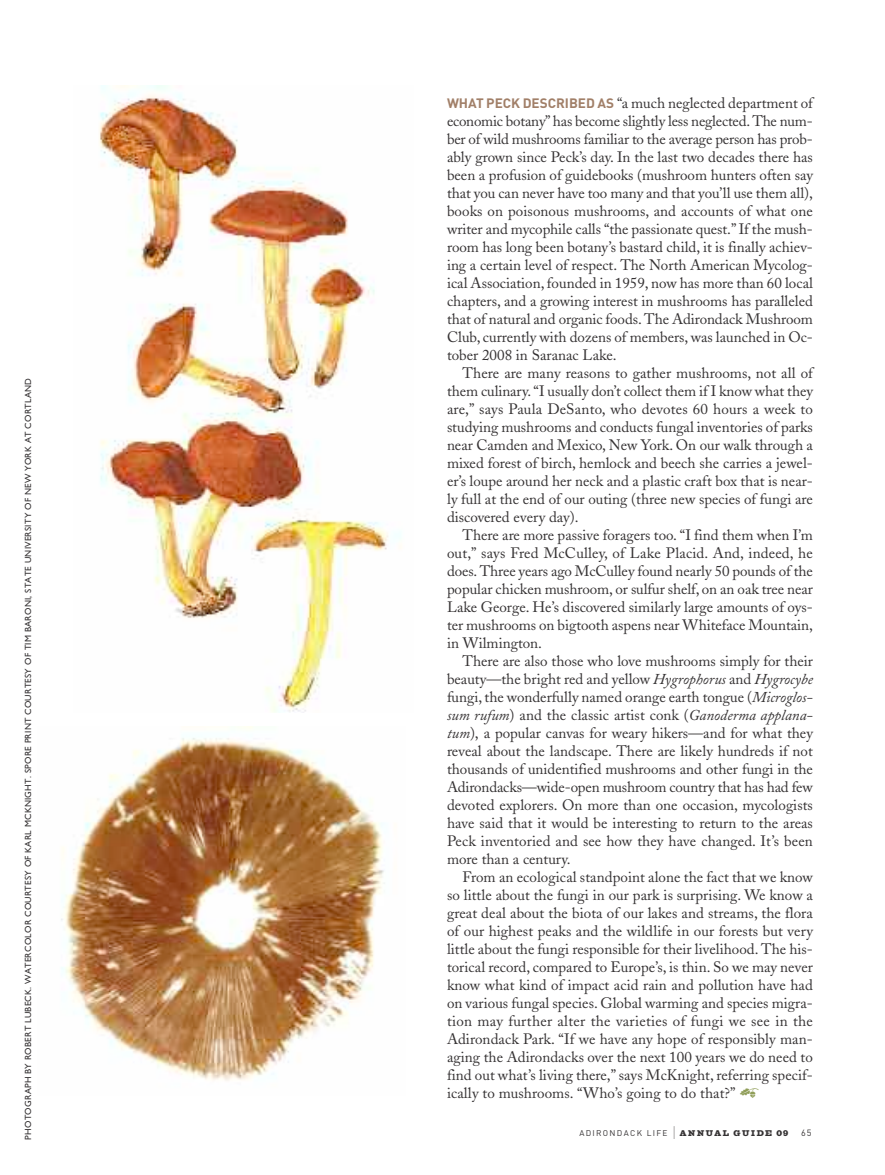
<style>
.page{position:relative;width:885px;height:1175px;background:#fff}
.page>*{position:absolute;margin:0;border:0;box-sizing:border-box;transform-origin:0 0}
.t1{font:15px/18px "Adobe Caslon";color:#343132;text-align:justify}
.t2{font:9px "Gill Sans";letter-spacing:.025em;color:#343132}
.t3{font:9px "DIN";color:#343132}
.t4{font:8.25px "DIN";letter-spacing:.155em;color:#343132}
.s1{font-family:"DIN";font-weight:700;font-size:13.5px;color:#a17f68}
.s2{font-style:italic}
.s3{font-family:"Helvetica Neue";font-weight:200;font-size:18px}
.s4{font-family:"Giza Three Five"}
</style>
<div class="page">
<img style="left:99px;top:86px;width:302px;height:626px">
<img style="left:61px;top:726px;width:324px;height:355px">
<p class="t2" style="left:23px;top:1139px;width:763px;rotate:-90deg">PHOTOGRAPH BY ROBERT LUBECK. WATERCOLOR COURTESY OF KARL MCKNIGHT. SPORE PRINT COURTESY OF TIM BARONI, STATE UNIVERSITY OF NEW YORK AT CORTLAND</p>
<p class="t1" style="left:447px;top:94px;width:367px"><span class="s1">WHAT PECK DESCRIBED AS</span> “a much neglected department of economic botany” has become slightly less neglected. The num&shy;ber ofwild mushrooms familiar to the average person has prob&shy;ably grown since Peck’s day. In the last two decades there has been a profusion of guidebooks (mushroom hunters often say that you can never have too many and that you’ll use them all), books on poisonous mushrooms, and accounts of what one writer and mycophile calls “the passionate quest.” If the mush&shy;room has long been botany’s bastard child, it is finally achiev&shy;ing a certain level of respect. The North American Mycolog&shy;ical Association, founded in 1959, now has more than 60 local chapters, and a growing interest in mushrooms has paralleled that of natural and organic foods. The Adirondack Mushroom Club, currently with dozens of members, was launched in Oc&shy;tober 2008 in Saranac Lake.</p>
<p class="t1" style="left:447px;top:364px;width:367px;text-indent:16px">There are many reasons to gather mushrooms, not all of them culinary. “I usually don’t collect them if I know what they are,” says Paula DeSanto, who devotes 60 hours a week to studying mushrooms and conducts fungal inventories of parks near Camden and Mexico, New York. On our walk through a mixed forest of birch, hemlock and beech she carries a jewel&shy;er’s loupe around her neck and a plastic craft box that is near&shy;ly full at the end of our outing (three new species of fungi are discovered every day).</p>
<p class="t1" style="left:447px;top:526px;width:367px;text-indent:16px">There are more passive foragers too. “I find them when I’m out,” says Fred McCulley, of Lake Placid. And, indeed, he does. Three years ago McCulley found nearly 50 pounds of the popular chicken mushroom, or sulfur shelf, on an oak tree near Lake George. He’s discovered similarly large amounts of oys&shy;ter mushrooms on bigtooth aspens near Whiteface Mountain, in Wilmington.</p>
<p class="t1" style="left:447px;top:652px;width:367px;text-indent:16px">There are also those who love mushrooms simply for their beauty—the bright red and yellow <span class="s2">Hygrophorus</span> and <span class="s2">Hygrocybe </span>fungi, the wonderfully named orange earth tongue (<span class="s2">Microglos&shy;sum rufum</span>) and the classic artist conk (<span class="s2">Ganoderma applana&shy;tum</span>), a popular canvas for weary hikers—and for what they reveal about the landscape. There are likely hundreds if not thousands of unidentified mushrooms and other fungi in the Adirondacks—wide-open mushroom country that has had few devoted explorers. On more than one occasion, mycologists have said that it would be interesting to return to the areas Peck inventoried and see how they have changed. It’s been more than a century.</p>
<p class="t1" style="left:447px;top:868px;width:367px;text-indent:16px">From an ecological standpoint alone the fact that we know so little about the fungi in our park is surprising. We know a great deal about the biota of our lakes and streams, the flora of our highest peaks and the wildlife in our forests but very little about the fungi responsible for their livelihood. The his&shy;torical record, compared to Europe’s, is thin. So we may never know what kind of impact acid rain and pollution have had on various fungal species. Global warming and species migra&shy;tion may further alter the varieties of fungi we see in the Adirondack Park. “If we have any hope of responsibly man&shy;aging the Adirondacks over the next 100 years we do need to find out what’s living there,” says McKnight, referring specif&shy;ically to mushrooms. “Who’s going to do that?”</p>
<p class="t4" style="left:579px;top:1127px;width:210px">ADIRONDACK LIFE <span class="s3">I</span> <span class="s4">ANNUAL GUIDE 09</span></p>
<p class="t3" style="left:801px;top:1126px;width:12px">65</p>
</div>
